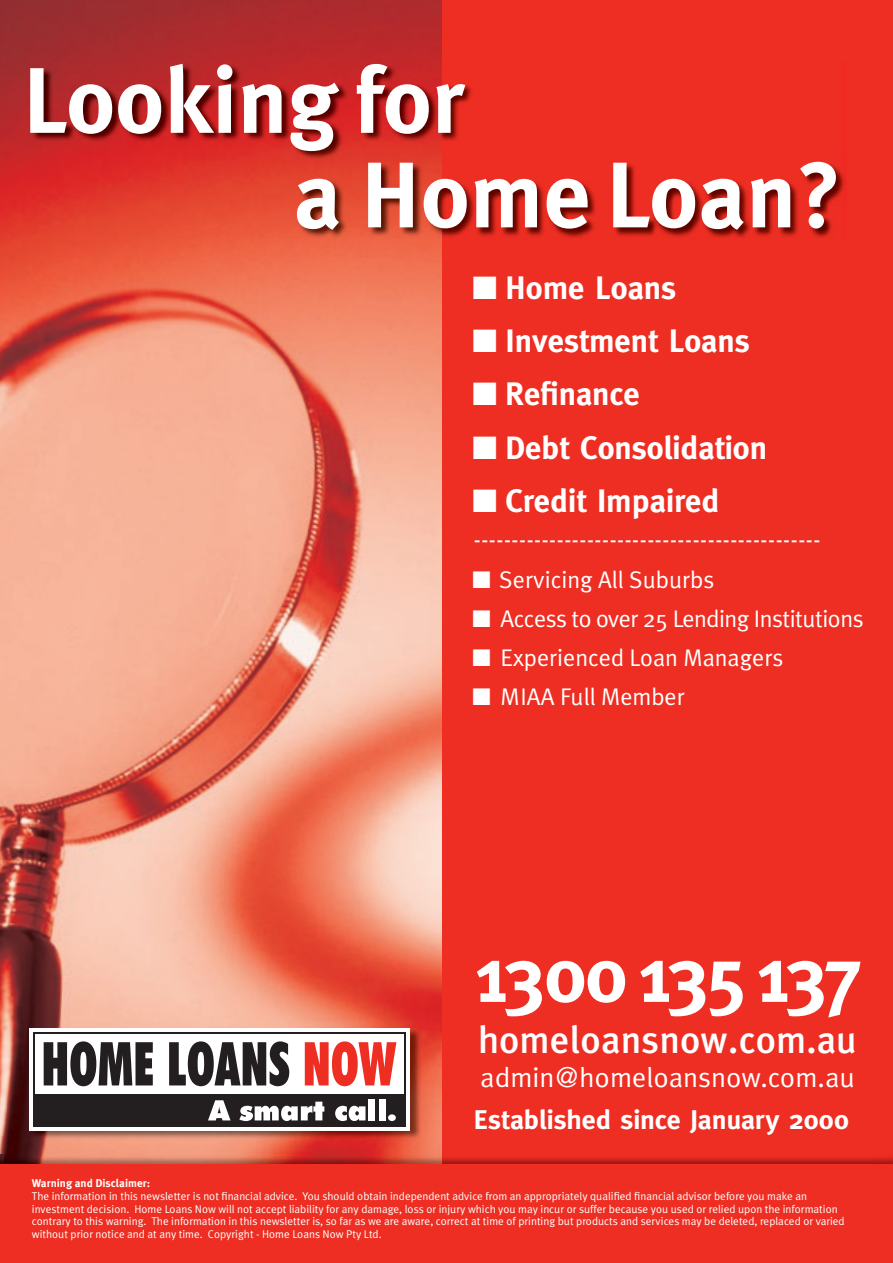
<style>
.page{position:relative;width:893px;height:1263px;background:#fff}
.page>*{position:absolute;margin:0;border:0;box-sizing:border-box;transform-origin:0 0}
.t1{font:700 93px/94.5px "Meta Plus";color:#fff}
.t2{font:700 78.6px "Meta Plus";letter-spacing:-.035em;color:#fff}
.t3{font:500 38.25px "Meta Plus";color:#fff}
.t4{font:700 32.55px "Meta";color:#fff}
.t5{font:27.75px "Meta";letter-spacing:.005em;color:#fff}
.t6{font:700 27px "Meta";letter-spacing:-.005em;color:#fff}
.t7{font:25.05px "Meta Plus Normal";color:#fff}
.t8{font:24px "Meta Plus Normal";color:#fff}
.t9{font:24px "Meta Plus Normal";letter-spacing:-.02em;color:#fff}
.t10{font:11.25px/12.8px "Meta Plus Normal";color:#fff}
.t11{font:700 11.25px "Meta Plus";color:#fff}
</style>
<div class="page">
<img style="left:0;top:0;width:442px;height:1164px">
<div style="left:442px;top:0;width:451px;height:1263px;background:#ee2e22"></div>
<img style="left:27px;top:1027px;width:394px;height:113px">
<div style="left:29px;top:1028px;width:381px;height:102px;background:#fff"></div>
<div style="left:33px;top:1032px;width:373px;height:94px;background:#231f20"></div>
<div style="left:35px;top:1034px;width:368px;height:59px;background:#fff"></div>
<svg style="left:44px;top:1041px;width:109px;height:45px"></svg>
<svg style="left:169px;top:1041px;width:120px;height:45px"></svg>
<svg style="left:305px;top:1041px;width:91px;height:45px"></svg>
<svg style="left:208px;top:1100px;width:23px;height:20px"></svg>
<svg style="left:239px;top:1102px;width:85px;height:19px"></svg>
<svg style="left:335px;top:1106px;width:30px;height:15px"></svg>
<div style="left:368px;top:1099px;width:7px;height:21px;background:#fff"></div>
<div style="left:379px;top:1099px;width:6px;height:21px;background:#fff"></div>
<div style="left:388px;top:1114px;width:8px;height:7px;background:#fff;border-radius:50%"></div>
<img style="left:29px;top:63px;width:815px;height:176px">
<div style="left:0;top:1164px;width:893px;height:99px;background:#ee2e22"></div>
<h1 class="t1" style="left:293px;top:53px;width:550px;text-indent:-271px">Looking for<br>a Home Loan?</h1>
<h3 class="t4" style="left:473px;top:269px;width:205px">■ Home Loans</h3>
<h3 class="t4" style="left:473px;top:322px;width:279px">■ Investment Loans</h3>
<h3 class="t4" style="left:473px;top:375px;width:169px">■ Refinance</h3>
<h3 class="t4" style="left:473px;top:429px;width:296px">■ Debt Consolidation</h3>
<h3 class="t4" style="left:473px;top:482px;width:248px">■ Credit Impaired</h3>
<h3 class="t7" style="left:473px;top:525px;width:349px">----------------------------------------------</h3>
<h3 class="t8" style="left:473px;top:565px;width:243px">■ Servicing All Suburbs</h3>
<h3 class="t9" style="left:473px;top:605px;width:392px">■ Access to over 25 Lending Institutions</h3>
<h3 class="t8" style="left:473px;top:644px;width:312px">■ Experienced Loan Managers</h3>
<h3 class="t8" style="left:473px;top:683px;width:214px">■ MIAA Full Member</h3>
<h2 class="t2" style="left:476px;top:929px;width:387px">1300 135 137</h2>
<h3 class="t3" style="left:478px;top:1018px;width:380px">homeloansnow.com.au</h3>
<h3 class="t5" style="left:481px;top:1061px;width:375px">admin@homeloansnow.com.au</h3>
<h3 class="t6" style="left:474px;top:1104px;width:376px">Established since January 2000</h3>
<p class="t11" style="left:32px;top:1177px;width:120px">Warning and Disclaimer:</p>
<p class="t10" style="left:32px;top:1189px;width:814px">The information in this newsletter is not financial advice. You should obtain independent advice from an appropriately qualified financial advisor before you make an investment decision. Home Loans Now will not accept liability for any damage, loss or injury which you may incur or suffer because you used or relied upon the information contrary to this warning. The information in this newsletter is, so far as we are aware, correct at time of printing but products and services may be deleted, replaced or varied without prior notice and at any time. Copyright - Home Loans Now Pty Ltd.</p>
</div>
